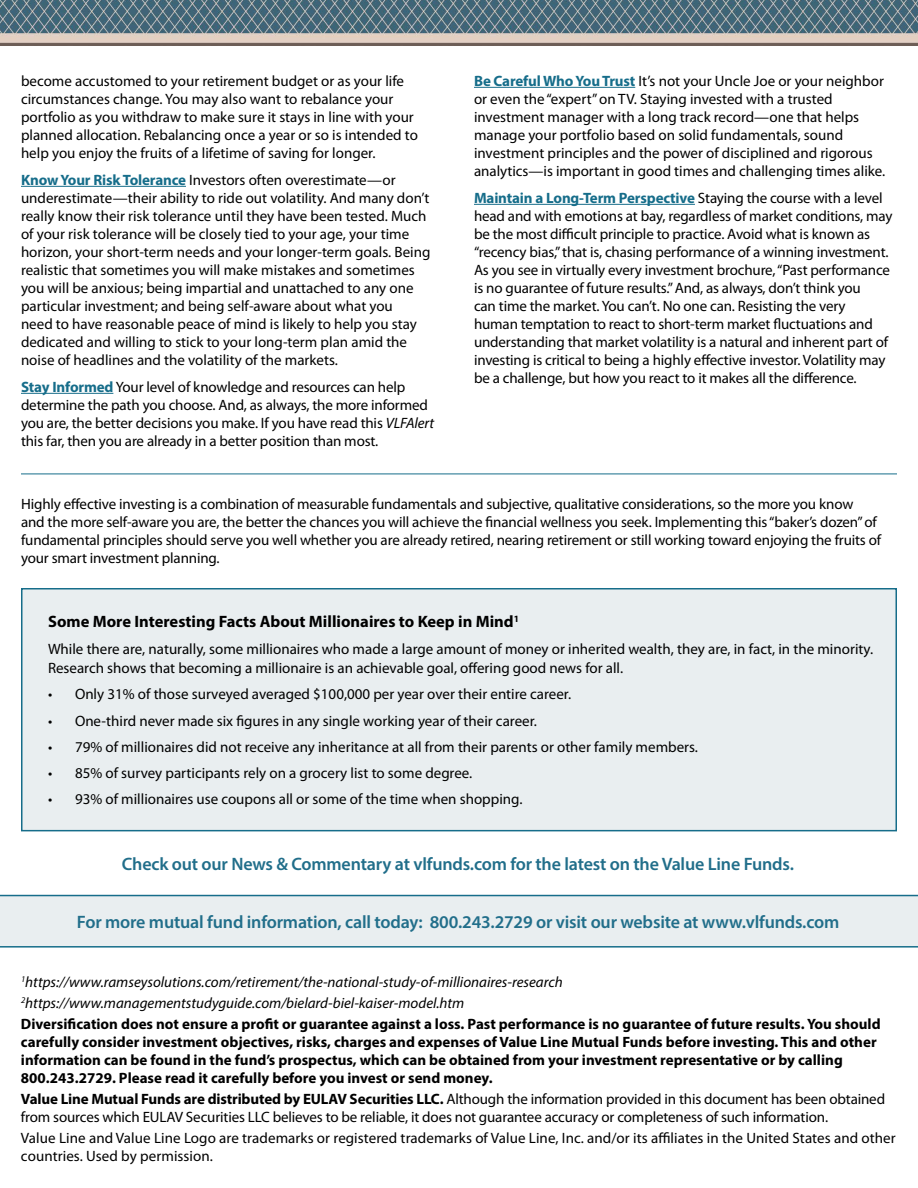
<style>
.page{position:relative;width:918px;height:1188px;background:#fff}
.page>*{position:absolute;margin:0;border:0;box-sizing:border-box;transform-origin:0 0}
.t1{font:600 18px "Myriad Pro";letter-spacing:-.01em;color:#216e8a}
.t2{font:700 16.5px "Myriad Pro";color:#000}
.t3{font:15px/18px "Myriad Pro";letter-spacing:-.005em;color:#000}
.t4{font:700 15px/18px "Myriad Pro";color:#000}
.t5{font:italic 15px/21px "Myriad Pro";color:#000}
.s1{font-weight:700;color:#166d8a}
.s2{font-style:italic}
.s3{font-weight:700;font-style:normal}
.s4{font-weight:700}
</style>
<div class="page">
<img style="left:0;top:0;width:918px;height:45px">
<div style="left:21px;top:588px;width:876px;height:243px;background:#e9eef0;border:2px solid #166d8a"></div>
<svg style="left:0;top:895px;width:918px;height:53px;background:#dee7ea"></svg>
<hr style="left:21px;top:186px;width:165px;height:1px;background:#166d8a">
<hr style="left:21px;top:393px;width:92px;height:1px;background:#166d8a">
<hr style="left:474px;top:87px;width:161px;height:1px;background:#166d8a">
<hr style="left:474px;top:204px;width:221px;height:1px;background:#166d8a">
<hr style="left:21px;top:474px;width:876px;height:1px;background:#166d8a">
<p class="t3" style="left:21px;top:72px;width:399px">become accustomed to your retirement budget or as your life circumstances change. You may also want to rebalance your portfolio as you withdraw to make sure it stays in line with your planned allocation. Rebalancing once a year or so is intended to help you enjoy the fruits of a lifetime of saving for longer.</p>
<p class="t3" style="left:21px;top:171px;width:411px"><span class="s1">Know Your Risk Tolerance</span> Investors often overestimate—or underestimate—their ability to ride out volatility. And many don’t really know their risk tolerance until they have been tested. Much of your risk tolerance will be closely tied to your age, your time horizon, your short-term needs and your longer-term goals. Being realistic that sometimes you will make mistakes and sometimes you will be anxious; being impartial and unattached to any one particular investment; and being self-aware about what you<br>need to have reasonable peace of mind is likely to help you stay dedicated and willing to stick to your long-term plan amid the noise of headlines and the volatility of the markets.</p>
<p class="t3" style="left:21px;top:378px;width:415px"><span class="s1">Stay Informed</span> Your level of knowledge and resources can help determine the path you choose. And, as always, the more informed you are, the better decisions you make. If you have read this <span class="s2">VLFAlert </span>this far, then you are already in a better position than most.</p>
<p class="t3" style="left:474px;top:72px;width:413px"><span class="s1">Be Careful Who You Trust</span> It’s not your Uncle Joe or your neighbor or even the “expert” on TV. Staying invested with a trusted investment manager with a long track record—one that helps manage your portfolio based on solid fundamentals, sound investment principles and the power of disciplined and rigorous analytics—is important in good times and challenging times alike.</p>
<p class="t3" style="left:474px;top:189px;width:420px"><span class="s1">Maintain a Long-Term Perspective</span> Staying the course with a level head and with emotions at bay, regardless of market conditions, may be the most difficult principle to practice. Avoid what is known as “recency bias,” that is, chasing performance of a winning investment.<br>As you see in virtually every investment brochure, “Past performance is no guarantee of future results.” And, as always, don’t think you<br>can time the market. You can’t. No one can. Resisting the very human temptation to react to short-term market fluctuations and understanding that market volatility is a natural and inherent part of investing is critical to being a highly effective investor. Volatility may be a challenge, but how you react to it makes all the difference.</p>
<p class="t3" style="left:21px;top:495px;width:862px">Highly effective investing is a combination of measurable fundamentals and subjective, qualitative considerations, so the more you know<br>and the more self-aware you are, the better the chances you will achieve the financial wellness you seek. Implementing this “baker’s dozen” of fundamental principles should serve you well whether you are already retired, nearing retirement or still working toward enjoying the fruits of your smart investment planning.</p>
<p class="t2" style="left:48px;top:611px;width:473px">Some More Interesting Facts About Millionaires to Keep in Mind<sup>1</sup></p>
<p class="t3" style="left:48px;top:639px;width:827px;line-height:19.5px">While there are, naturally, some millionaires who made a large amount of money or inherited wealth, they are, in fact, in the minority.<br>Research shows that becoming a millionaire is an achievable goal, offering good news for all.</p>
<p class="t3" style="left:48px;top:685px;width:525px">• Only 31% of those surveyed averaged $100,000 per year over their entire career.</p>
<p class="t3" style="left:48px;top:711px;width:490px">• One-third never made six figures in any single working year of their career.</p>
<p class="t3" style="left:48px;top:738px;width:652px">• 79% of millionaires did not receive any inheritance at all from their parents or other family members.</p>
<p class="t3" style="left:48px;top:764px;width:426px">• 85% of survey participants rely on a grocery list to some degree.</p>
<p class="t3" style="left:48px;top:790px;width:476px">• 93% of millionaires use coupons all or some of the time when shopping.</p>
<p class="t1" style="left:122px;top:852px;width:674px">Check out our News &amp; Commentary at vlfunds.com for the latest on the Value Line Funds.</p>
<p class="t1" style="left:77px;top:910px;width:764px">For more mutual fund information, call today: 800.243.2729 or visit our website at www.vlfunds.com</p>
<p class="t5" style="left:21px;top:971px;width:861px"><sup>1</sup>https://www.ramseysolutions.com/retirement/the-national-study-of-millionaires-research<br><sup>2</sup>https://www.managementstudyguide.com/bielard-biel-kaiser-model.htm<br><span class="s3">Diversification does not ensure a profit or guarantee against a loss. Past performance is no guarantee of future results. You should</span></p>
<p class="t4" style="left:21px;top:1032px;width:857px">carefully consider investment objectives, risks, charges and expenses of Value Line Mutual Funds before investing. This and other information can be found in the fund’s prospectus, which can be obtained from your investment representative or by calling<br>800.243.2729. Please read it carefully before you invest or send money.</p>
<p class="t3" style="left:21px;top:1090px;width:866px"><span class="s4">Value Line Mutual Funds are distributed by EULAV Securities LLC.</span> Although the information provided in this document has been obtained from sources which EULAV Securities LLC believes to be reliable, it does not guarantee accuracy or completeness of such information.</p>
<p class="t3" style="left:21px;top:1129px;width:876px">Value Line and Value Line Logo are trademarks or registered trademarks of Value Line, Inc. and/or its affiliates in the United States and other countries. Used by permission.</p>
</div>
